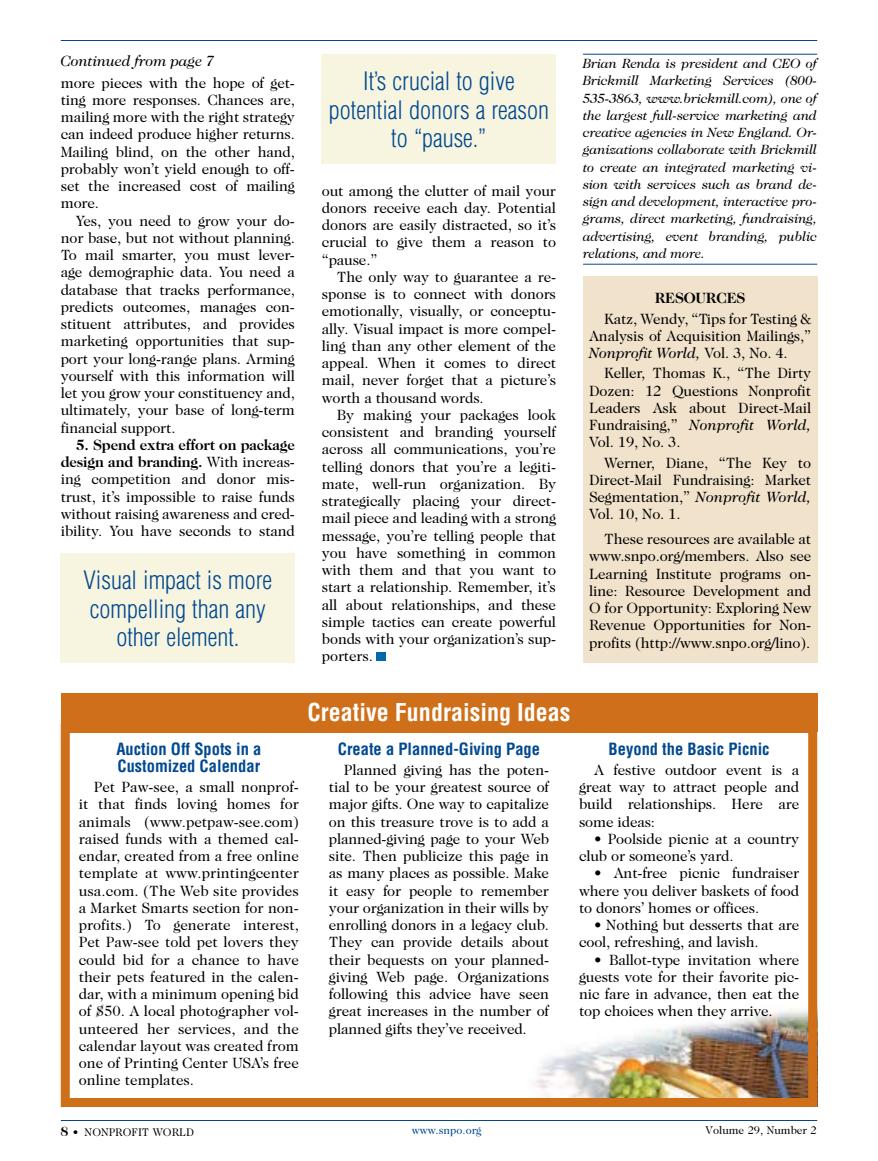
<style>
.page{position:relative;width:878px;height:1161px;background:#fff}
.page>*{position:absolute;margin:0;border:0;box-sizing:border-box;transform-origin:0 0}
.t1{font:300 condensed 24.75px/28.5px "Helvetica";color:#004990;text-align:center}
.t2{font:700 condensed 24px "Helvetica";color:#fff}
.t3{font:700 condensed 16.5px/17.2px "Helvetica";color:#004990}
.t4{font:15px/17.2px "Caslon Two Twenty Four";letter-spacing:-.01em;color:#000;text-align:justify}
.t5{font:italic 15px "Caslon Two Twenty Four";letter-spacing:-.01em;color:#000}
.t6{font:700 15px "Caslon Two Twenty Four";letter-spacing:-.01em;color:#000}
.t7{font:italic 13.5px/17.2px "Caslon Two Twenty Four";letter-spacing:-.01em;color:#000;text-align:justify}
.t8{font:11.25px "Caslon Two Twenty Four";color:#000}
.t9{font:11.25px "Caslon Two Twenty Four";color:#004990}
.s1{font-weight:700}
.s2{font-style:italic}
.s3{font-weight:700;font-size:13.5px}
</style>
<div class="page">
<hr style="left:61px;top:40px;width:756px;height:1px;background:#004990">
<hr style="left:61px;top:1120px;width:756px;height:1px;background:#004990">
<img style="left:535px;top:1008px;width:272px;height:89px">
<div style="left:61px;top:724px;width:756px;height:383px;border:9px solid #d06f1a"></div>
<div style="left:61px;top:693px;width:756px;height:39px;background:#d06f1a"></div>
<div style="left:583px;top:276px;width:234px;height:387px;background:#f1e2cb"></div>
<div style="left:377px;top:652px;width:9px;height:9px;background:#0069aa"></div>
<div style="left:322px;top:54px;width:234px;height:110px;background:#f7f4e0"></div>
<div style="left:61px;top:553px;width:234px;height:110px;background:#f7f4e0"></div>
<hr style="left:583px;top:54px;width:234px;height:1px;background:#004990">
<hr style="left:583px;top:264px;width:234px;height:1px;background:#004990">
<p class="t5" style="left:61px;top:52px;width:155px">Continued from page 7</p>
<p class="t4" style="left:61px;top:74px;width:236px">more pieces with the hope of get&shy;ting more responses. Chances are, mailing more with the right strategy can indeed produce higher returns.<br>Mailing blind, on the other hand, probably won’t yield enough to off&shy;set the increased cost of mailing more.</p>
<p class="t4" style="left:61px;top:212px;width:236px;text-indent:15px">Yes, you need to grow your do&shy;nor base, but not without planning.<br>To mail smarter, you must lever&shy;age demographic data. You need a database that tracks performance, predicts outcomes, manages con&shy;stituent attributes, and provides marketing opportunities that sup&shy;port your long-range plans. Arming yourself with this information will let you grow your constituency and, ultimately, your base of long-term financial support.</p>
<p class="t4" style="left:61px;top:436px;width:236px;text-indent:15px"><span class="s1">5. Spend extra effort on package design and branding.</span> With increas&shy;ing competition and donor mis&shy;trust, it’s impossible to raise funds without raising awareness and cred&shy;ibility. You have seconds to stand</p>
<h1 class="t1" style="left:83px;top:566px;width:190px">Visual impact is more compelling than any other element.</h1>
<h1 class="t1" style="left:329px;top:67px;width:222px">It’s crucial to give potential donors a reason to “pause.”</h1>
<p class="t4" style="left:322px;top:182px;width:236px">out among the clutter of mail your donors receive each day. Potential donors are easily distracted, so it’s crucial to give them a reason to “pause.”</p>
<p class="t4" style="left:322px;top:268px;width:236px;text-indent:15px">The only way to guarantee a re&shy;sponse is to connect with donors emotionally, visually, or conceptu&shy;ally. Visual impact is more compel&shy;ling than any other element of the appeal. When it comes to direct mail, never forget that a picture’s worth a thousand words.</p>
<p class="t4" style="left:322px;top:406px;width:236px;text-indent:15px">By making your packages look consistent and branding yourself across all communications, you’re telling donors that you’re a legiti&shy;mate, well-run organization. By strategically placing your direct&shy;mail piece and leading with a strong message, you’re telling people that you have something in common with them and that you want to start a relationship. Remember, it’s all about relationships, and these simple tactics can create powerful bonds with your organization’s sup&shy;porters.</p>
<p class="t7" style="left:583px;top:55px;width:236px">Brian Renda is president and CEO of Brickmill Marketing Services (800- 535-3863, www.brickmill.com), one of the largest full-service marketing and creative agencies in New England. Or&shy;ganizations collaborate with Brickmill to create an integrated marketing vi&shy;sion with services such as brand de&shy;sign and development, interactive pro&shy;grams, direct marketing, fundraising, advertising, event branding, public relations, and more.</p>
<p class="t6" style="left:654px;top:289px;width:90px">Resources</p>
<p class="t4" style="left:589px;top:310px;width:223px;text-indent:15px">Katz, Wendy, “Tips for Testing &amp; Analysis of Acquisition Mailings,” <span class="s2">Nonprofit World,</span> Vol. 3, No. 4.</p>
<p class="t4" style="left:589px;top:364px;width:224px;text-indent:15px">Keller, Thomas K., “The Dirty Dozen: 12 Questions Nonprofit Leaders Ask about Direct-Mail Fundraising,” <span class="s2">Nonprofit World, </span>Vol. 19, No. 3.</p>
<p class="t4" style="left:589px;top:454px;width:223px;text-indent:15px">Werner, Diane, “The Key to Direct-Mail Fundraising: Market Segmentation,” <span class="s2">Nonprofit World, </span>Vol. 10, No. 1.</p>
<p class="t4" style="left:589px;top:530px;width:224px;text-indent:15px">These resources are available at www.snpo.org/members. Also see Learning Institute programs on&shy;line: Resource Development and O for Opportunity: Exploring New Revenue Opportunities for Non&shy;profits (http://www.snpo.org/lino).</p>
<p class="t3" style="left:116px;top:740px;width:146px">Auction Off Spots in a<br>Customized Calendar</p>
<p class="t4" style="left:79px;top:778px;width:222px;text-indent:15px">Pet Paw-see, a small nonprof&shy;it that finds loving homes for animals (www.petpaw-see.com) raised funds with a themed cal&shy;endar, created from a free online template at www.printingcenter usa.com. (The Web site provides a Market Smarts section for non&shy;profits.) To generate interest, Pet Paw-see told pet lovers they could bid for a chance to have their pets featured in the calen&shy;dar, with a minimum opening bid of $50. A local photographer vol&shy;unteered her services, and the calendar layout was created from one of Printing Center USA’s free online templates.</p>
<h2 class="t2" style="left:307px;top:698px;width:264px">Creative Fundraising Ideas</h2>
<p class="t3" style="left:338px;top:740px;width:204px">Create a Planned-Giving Page</p>
<p class="t4" style="left:329px;top:761px;width:222px;text-indent:15px">Planned giving has the poten&shy;tial to be your greatest source of major gifts. One way to capitalize on this treasure trove is to add a planned-giving page to your Web site. Then publicize this page in as many places as possible. Make it easy for people to remember your organization in their wills by enrolling donors in a legacy club.<br>They can provide details about their bequests on your planned&shy;giving Web page. Organizations following this advice have seen great increases in the number of planned gifts they’ve received.</p>
<p class="t3" style="left:608px;top:740px;width:162px">Beyond the Basic Picnic</p>
<p class="t4" style="left:579px;top:761px;width:222px;text-indent:15px">A festive outdoor event is a great way to attract people and build relationships. Here are some ideas:</p>
<p class="t4" style="left:579px;top:830px;width:222px;text-indent:15px">• Poolside picnic at a country club or someone’s yard.</p>
<p class="t4" style="left:579px;top:865px;width:222px;text-indent:15px">• Ant-free picnic fundraiser where you deliver baskets of food to donors’ homes or offices.</p>
<p class="t4" style="left:579px;top:916px;width:222px;text-indent:15px">• Nothing but desserts that are cool, refreshing, and lavish.</p>
<p class="t4" style="left:579px;top:951px;width:222px;text-indent:15px">• Ballot-type invitation where guests vote for their favorite pic&shy;nic fare in advance, then eat the top choices when they arrive.</p>
<p class="t8" style="left:60px;top:1125px;width:135px"><span class="s3">8</span> • NONPROFIT WORLD</p>
<p class="t9" style="left:411px;top:1123px;width:71px">www.snpo.org</p>
<p class="t8" style="left:705px;top:1123px;width:113px">Volume 29, Number 2</p>
</div>
